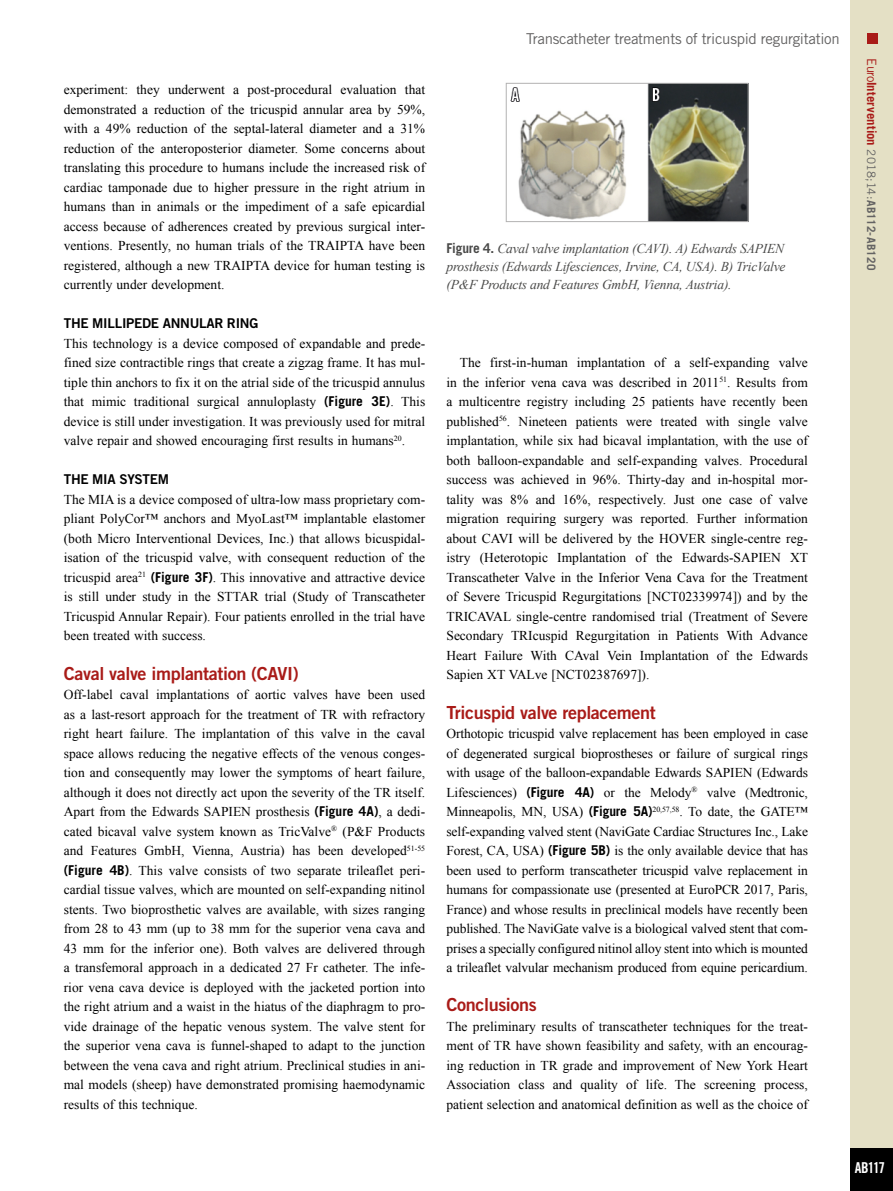
<style>
.page{position:relative;width:893px;height:1191px;background:#fff}
.page>*{position:absolute;margin:0;border:0;box-sizing:border-box;transform-origin:0 0}
.t1{font:18px "Trade Gothic LT Std Bd 2";letter-spacing:-.02em;color:#a91b18}
.t2{font:15px "Trade Gothic LT Std";letter-spacing:-.02em;color:#646363}
.t3{font:15px "Trade Gothic LT Std Bd Cn 20";letter-spacing:-.07em;color:#fff}
.t4{font:13.5px/19.5px "Times New Roman";color:#000;text-align:justify}
.t5{font:italic 13.5px/18px "Times New Roman";letter-spacing:-.015em;color:#4a4a49;text-align:justify}
.t6{font:13.5px "Trade Gothic LT Std Bd 2";letter-spacing:-.02em;color:#000}
.t7{font:700 12.75px "Trade Gothic LT Std";letter-spacing:.005em;color:#a91b18}
.s1{font-family:"Trade Gothic LT Std";font-weight:700}
.s2{font-family:"Trade Gothic LT Std";font-weight:700;font-style:normal}
.s3{font-weight:400}
.s4{font-weight:400;font-size:11.7px;color:#646363}
.s5{font-size:11.7px;color:#646363}
</style>
<div class="page">
<div style="left:850px;top:0;width:43px;height:1191px;background:#e4e0c5"></div>
<div style="left:850px;top:1148px;width:43px;height:43px;background:#000"></div>
<div style="left:867px;top:34px;width:11px;height:10px;background:#a91b18"></div>
<img style="left:510px;top:85px;width:236px;height:135px">
<div style="left:506px;top:83px;width:242px;height:139px;border:1px solid #b3b2b2"></div>
<p class="t4" style="left:64px;top:80px;width:363px">experiment: they underwent a post-procedural evaluation that demonstrated a reduction of the tricuspid annular area by 59%, with a 49% reduction of the septal-lateral diameter and a 31% reduction of the anteroposterior diameter. Some concerns about translating this procedure to humans include the increased risk of cardiac tamponade due to higher pressure in the right atrium in humans than in animals or the impediment of a safe epicardial access because of adherences created by previous surgical inter&shy;ventions. Presently, no human trials of the TRAIPTA have been registered, although a new TRAIPTA device for human testing is currently under development.</p>
<p class="t6" style="left:64px;top:315px;width:196px">THE MILLIPEDE ANNULAR RING</p>
<p class="t4" style="left:64px;top:333px;width:363px">This technology is a device composed of expandable and prede&shy;fined size contractible rings that create a zigzag frame. It has mul&shy;tiple thin anchors to fix it on the atrial side of the tricuspid annulus that mimic traditional surgical annuloplasty <span class="s1">(Figure 3E)</span>. This device is still under investigation. It was previously used for mitral valve repair and showed encouraging first results in humans<sup>20</sup>.</p>
<p class="t6" style="left:64px;top:471px;width:107px">THE MIA SYSTEM</p>
<p class="t4" style="left:64px;top:489px;width:363px">The MIA is a device composed of ultra-low mass proprietary com&shy;pliant PolyCor™ anchors and MyoLast™ implantable elastomer (both Micro Interventional Devices, Inc.) that allows bicuspidal&shy;isation of the tricuspid valve, with consequent reduction of the tricuspid area<sup>21</sup> <span class="s1">(Figure 3F)</span>. This innovative and attractive device is still under study in the STTAR trial (Study of Transcatheter Tricuspid Annular Repair). Four patients enrolled in the trial have been treated with success.</p>
<h1 class="t1" style="left:64px;top:662px;width:236px">Caval valve implantation (CAVI)</h1>
<p class="t4" style="left:64px;top:684px;width:363px">Off-label caval implantations of aortic valves have been used as a last-resort approach for the treatment of TR with refractory right heart failure. The implantation of this valve in the caval space allows reducing the negative effects of the venous conges&shy;tion and consequently may lower the symptoms of heart failure, although it does not directly act upon the severity of the TR itself.<br>Apart from the Edwards SAPIEN prosthesis <span class="s1">(Figure 4A)</span>, a dedi&shy;cated bicaval valve system known as TricValve<sup>®</sup> (P&amp;F Products and Features GmbH, Vienna, Austria) has been developed<sup>51-55 </sup><span class="s1">(Figure 4B)</span>. This valve consists of two separate trileaflet peri&shy;cardial tissue valves, which are mounted on self-expanding nitinol stents. Two bioprosthetic valves are available, with sizes ranging from 28 to 43 mm (up to 38 mm for the superior vena cava and 43 mm for the inferior one). Both valves are delivered through a transfemoral approach in a dedicated 27 Fr catheter. The infe&shy;rior vena cava device is deployed with the jacketed portion into the right atrium and a waist in the hiatus of the diaphragm to pro&shy;vide drainage of the hepatic venous system. The valve stent for the superior vena cava is funnel-shaped to adapt to the junction between the vena cava and right atrium. Preclinical studies in ani&shy;mal models (sheep) have demonstrated promising haemodynamic results of this technique.</p>
<p class="t2" style="left:526px;top:30px;width:315px">Transcatheter treatments of tricuspid regurgitation</p>
<p class="t5" style="left:446px;top:239px;width:341px"><span class="s2">Figure 4.</span> Caval valve implantation (CAVI). A) Edwards SAPIEN prosthesis (Edwards Lifesciences, Irvine, CA, USA). B) TricValve (P&amp;F Products and Features GmbH, Vienna, Austria).</p>
<p class="t4" style="left:446px;top:353px;width:363px;text-indent:14px">The first-in-human implantation of a self-expanding valve in the inferior vena cava was described in 2011<sup>51</sup>. Results from a multicentre registry including 25 patients have recently been published<sup>56</sup>. Nineteen patients were treated with single valve implantation, while six had bicaval implantation, with the use of both balloon-expandable and self-expanding valves. Procedural success was achieved in 96%. Thirty-day and in-hospital mor&shy;tality was 8% and 16%, respectively. Just one case of valve migration requiring surgery was reported. Further information about CAVI will be delivered by the HOVER single-centre reg&shy;istry (Heterotopic Implantation of the Edwards-SAPIEN XT Transcatheter Valve in the Inferior Vena Cava for the Treatment of Severe Tricuspid Regurgitations [NCT02339974]) and by the TRICAVAL single-centre randomised trial (Treatment of Severe Secondary TRIcuspid Regurgitation in Patients With Advance Heart Failure With CAval Vein Implantation of the Edwards Sapien XT VALve [NCT02387697]).</p>
<h1 class="t1" style="left:446px;top:701px;width:211px">Tricuspid valve replacement</h1>
<p class="t4" style="left:446px;top:723px;width:363px">Orthotopic tricuspid valve replacement has been employed in case of degenerated surgical bioprostheses or failure of surgical rings with usage of the balloon-expandable Edwards SAPIEN (Edwards Lifesciences) <span class="s1">(Figure 4A)</span> or the Melody<sup>®</sup> valve (Medtronic, Minneapolis, MN, USA) <span class="s1">(Figure 5A)</span><sup>20,57,58</sup>. To date, the GATE™ self-expanding valved stent (NaviGate Cardiac Structures Inc., Lake Forest, CA, USA) <span class="s1">(Figure 5B)</span> is the only available device that has been used to perform transcatheter tricuspid valve replacement in humans for compassionate use (presented at EuroPCR 2017, Paris, France) and whose results in preclinical models have recently been published. The NaviGate valve is a biological valved stent that com&shy;prises a specially configured nitinol alloy stent into which is mounted a trileaflet valvular mechanism produced from equine pericardium.</p>
<h1 class="t1" style="left:446px;top:993px;width:92px">Conclusions</h1>
<p class="t4" style="left:446px;top:1016px;width:363px">The preliminary results of transcatheter techniques for the treat&shy;ment of TR have shown feasibility and safety, with an encourag&shy;ing reduction in TR grade and improvement of New York Heart Association class and quality of life. The screening process, patient selection and anatomical definition as well as the choice of</p>
<p class="t7" style="left:879px;top:58px;width:213px;rotate:90deg"><span class="s3">Euro</span>Intervention <span class="s4">2018;14:</span><span class="s5">AB112-AB120</span></p>
<p class="t3" style="left:855px;top:1158px;width:32px">AB117</p>
</div>
